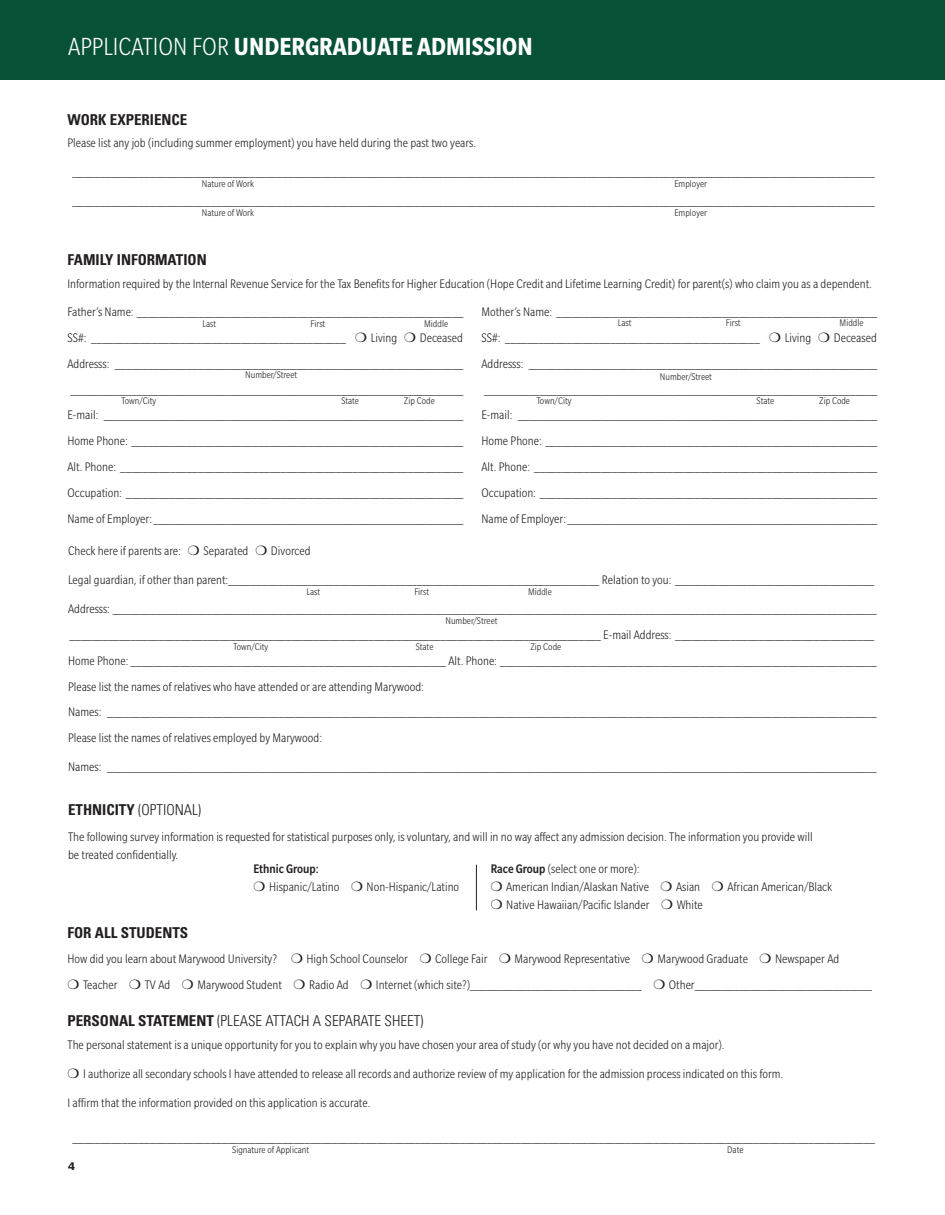
<style>
.page{position:relative;width:945px;height:1215px;background:#fff}
.page>*{position:absolute;margin:0;border:0;box-sizing:border-box;transform-origin:0 0}
.t1{font:700 condensed 27px "Slate Std";color:#fff}
.t2{font:300 condensed 15px "Univers";color:#231f20}
.t3{font:700 condensed 15px "Univers";color:#231f20}
.t4{font:300 condensed 13.5px/25.8px "Slate Std";color:#231f20}
.t5{font:700 12px "Slate Std";color:#231f20}
.t6{font:300 condensed 10.5px "Slate Std";color:#231f20}
.s1{font-weight:300}
.s2{font-weight:700}
.s3{font-weight:500}
</style>
<div class="page">
<hr style="left:476px;top:865px;width:1px;height:45px;background:#231f20">
<div style="left:0;top:0;width:945px;height:79px;background:#075137"></div>
<h1 class="t1" style="left:68px;top:37px;width:466px"><span class="s1">APPLICATION FOR</span> UNDERGRADUATE ADMISSION</h1>
<p class="t3" style="left:68px;top:114px;width:121px">WORK EXPERIENCE</p>
<p class="t4" style="left:72px;top:129px;width:804px;line-height:29.1px;text-indent:-5px">Please list any job (including summer employment) you have held during the past two years. _________________________________________________________________________________________________________________________________________________ _________________________________________________________________________________________________________________________________________________</p>
<p class="t6" style="left:202px;top:181px;width:54px">Nature of Work</p>
<p class="t6" style="left:674px;top:181px;width:34px">Employer</p>
<p class="t6" style="left:202px;top:209px;width:54px">Nature of Work</p>
<p class="t6" style="left:674px;top:209px;width:34px">Employer</p>
<p class="t3" style="left:68px;top:254px;width:141px">FAMILY INFORMATION</p>
<p class="t4" style="left:67px;top:270px;width:806px;line-height:28.3px">Information required by the Internal Revenue Service for the Tax Benefits for Higher Education (Hope Credit and Lifetime Learning Credit) for parent(s) who claim you as a dependent.<br>Father’s Name: ___________________________________________________________</p>
<p class="t4" style="left:67px;top:326px;width:398px;text-align:justify">SS#: ______________________________________________ ❍ Living ❍ Deceased Addresss: _______________________________________________________________ _______________________________________________________________________ E-mail: _________________________________________________________________ Home Phone: ____________________________________________________________ Alt. Phone: ______________________________________________________________ Occupation: _____________________________________________________________ Name of Employer:________________________________________________________</p>
<p class="t4" style="left:482px;top:300px;width:398px;text-align:justify">Mother’s Name: __________________________________________________________ SS#: ______________________________________________ ❍ Living ❍ Deceased Addresss: _______________________________________________________________ _______________________________________________________________________ E-mail: _________________________________________________________________ Home Phone: ____________________________________________________________ Alt. Phone: ______________________________________________________________ Occupation: _____________________________________________________________ Name of Employer:________________________________________________________</p>
<p class="t6" style="left:202px;top:320px;width:15px">Last</p>
<p class="t6" style="left:310px;top:320px;width:16px">First</p>
<p class="t6" style="left:424px;top:320px;width:25px">Middle</p>
<p class="t6" style="left:618px;top:320px;width:15px">Last</p>
<p class="t6" style="left:726px;top:320px;width:16px">First</p>
<p class="t6" style="left:840px;top:320px;width:25px">Middle</p>
<p class="t6" style="left:245px;top:371px;width:54px">Number/Street</p>
<p class="t6" style="left:660px;top:373px;width:54px">Number/Street</p>
<p class="t6" style="left:121px;top:397px;width:36px">Town/City</p>
<p class="t6" style="left:341px;top:397px;width:19px">State</p>
<p class="t6" style="left:404px;top:397px;width:32px">Zip Code</p>
<p class="t6" style="left:537px;top:397px;width:36px">Town/City</p>
<p class="t6" style="left:757px;top:397px;width:19px">State</p>
<p class="t6" style="left:819px;top:397px;width:32px">Zip Code</p>
<p class="t4" style="left:68px;top:537px;width:810px;line-height:29.1px">Check here if parents are: ❍ Separated ❍ Divorced<br>Legal guardian, if other than parent:___________________________________________________________________ Relation to you: ____________________________________<br>Addresss: __________________________________________________________________________________________________________________________________________</p>
<p class="t4" style="left:68px;top:623px;width:810px">________________________________________________________________________________________________ E-mail Address: ____________________________________ Home Phone: _________________________________________________________ Alt. Phone: ____________________________________________________________________ Please list the names of relatives who have attended or are attending Marywood:<br>Names: ___________________________________________________________________________________________________________________________________________ Please list the names of relatives employed by Marywood:</p>
<p class="t4" style="left:68px;top:755px;width:810px">Names: ___________________________________________________________________________________________________________________________________________</p>
<p class="t2" style="left:68px;top:804px;width:135px"><span class="s2">ETHNICITY</span> (OPTIONAL)</p>
<p class="t4" style="left:68px;top:829px;width:746px;line-height:18px">The following survey information is requested for statistical purposes only, is voluntary, and will in no way affect any admission decision. The information you provide will be treated confidentially.</p>
<p class="t4" style="left:253px;top:861px;width:207px;line-height:18px"><span class="s3">Ethnic Group:<br></span>❍ Hispanic/Latino ❍ Non-Hispanic/Latino</p>
<p class="t3" style="left:68px;top:927px;width:122px">FOR ALL STUDENTS</p>
<p class="t4" style="left:67px;top:947px;width:806px">How did you learn about Marywood University? ❍ High School Counselor ❍ College Fair ❍ Marywood Representative ❍ Marywood Graduate ❍ Newspaper Ad<br>❍ Teacher ❍ TV Ad ❍ Marywood Student ❍ Radio Ad ❍ Internet (which site?)_______________________________ ❍ Other________________________________</p>
<p class="t2" style="left:68px;top:1015px;width:358px"><span class="s2">PERSONAL STATEMENT</span> (PLEASE ATTACH A SEPARATE SHEET)</p>
<p class="t4" style="left:68px;top:1031px;width:717px;line-height:29.1px">The personal statement is a unique opportunity for you to explain why you have chosen your area of study (or why you have not decided on a major).<br>❍ I authorize all secondary schools I have attended to release all records and authorize review of my application for the admission process indicated on this form.<br>I affirm that the information provided on this application is accurate.</p>
<p class="t4" style="left:72px;top:1126px;width:804px">_________________________________________________________________________________________________________________________________________________</p>
<p class="t6" style="left:306px;top:588px;width:15px">Last</p>
<p class="t6" style="left:414px;top:588px;width:16px">First</p>
<p class="t6" style="left:528px;top:588px;width:25px">Middle</p>
<p class="t6" style="left:445px;top:617px;width:54px">Number/Street</p>
<p class="t6" style="left:233px;top:643px;width:36px">Town/City</p>
<p class="t6" style="left:416px;top:643px;width:19px">State</p>
<p class="t6" style="left:530px;top:643px;width:32px">Zip Code</p>
<p class="t4" style="left:491px;top:861px;width:343px;line-height:18px"><span class="s3">Race Group</span> (select one or more):<br>❍ American Indian/Alaskan Native ❍ Asian ❍ African American/Black ❍ Native Hawaiian/Pacific Islander ❍ White</p>
<p class="t6" style="left:232px;top:1146px;width:79px">Signature of Applicant</p>
<p class="t6" style="left:727px;top:1146px;width:18px">Date</p>
<p class="t5" style="left:68px;top:1162px;width:8px">4</p>
</div>
